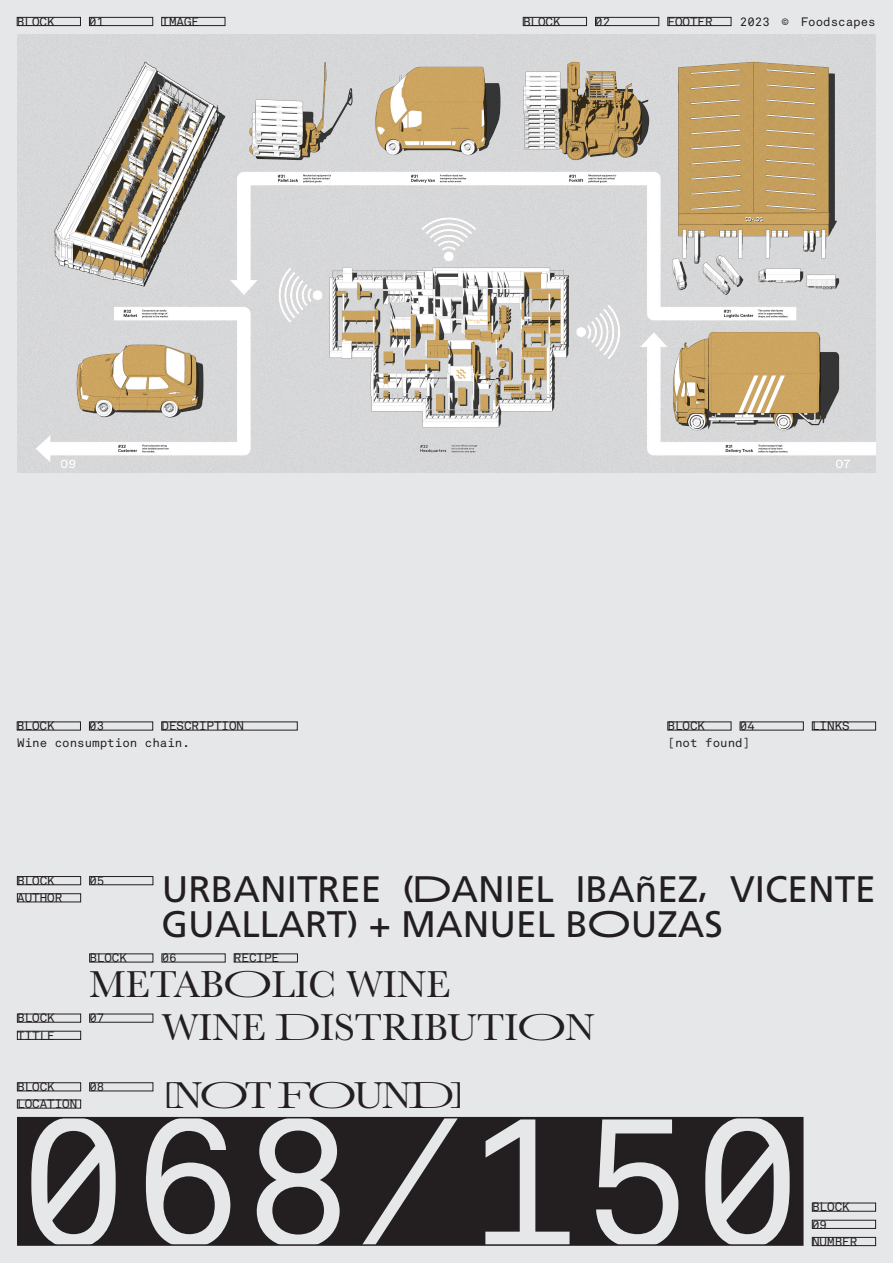
<style>
.page{position:relative;width:893px;height:1263px;background:#e6e7e9}
.page>*{position:absolute;margin:0;border:0;box-sizing:border-box;transform-origin:0 0}
.t1{font:181.8px "Akkurat Pro Mono";color:#e6e7e9}
.t2{font:38.85px "Baskerville Food";color:#231f20}
.t3{font:38.85px "Baskerville Food";letter-spacing:-.05em;color:#231f20}
.t4{font:36.9px/34.3px "Frutiger Food";color:#231f20}
.t5{font:12.15px "Akkurat Pro Mono";color:#231f20}
</style>
<div class="page">
<div style="left:18px;top:1118px;width:785px;height:127px;background:#231f20"></div>
<div style="left:17px;top:1117px;width:786px;height:129px;border:2px solid #231f20"></div>
<img style="left:17px;top:34px;width:859px;height:438px">
<div style="left:17px;top:17px;width:64px;height:9px;border:1px solid #231f20"></div>
<div style="left:89px;top:17px;width:64px;height:9px;border:1px solid #231f20"></div>
<div style="left:162px;top:17px;width:63px;height:9px;border:1px solid #231f20"></div>
<div style="left:523px;top:17px;width:64px;height:9px;border:1px solid #231f20"></div>
<div style="left:17px;top:1082px;width:64px;height:9px;border:1px solid #231f20"></div>
<div style="left:17px;top:876px;width:64px;height:9px;border:1px solid #231f20"></div>
<div style="left:595px;top:17px;width:64px;height:9px;border:1px solid #231f20"></div>
<div style="left:812px;top:1220px;width:64px;height:8px;border:1px solid #231f20"></div>
<div style="left:89px;top:1082px;width:64px;height:9px;border:1px solid #231f20"></div>
<div style="left:89px;top:876px;width:64px;height:9px;border:1px solid #231f20"></div>
<div style="left:668px;top:17px;width:63px;height:9px;border:1px solid #231f20"></div>
<div style="left:812px;top:1237px;width:64px;height:9px;border:1px solid #231f20"></div>
<div style="left:17px;top:1031px;width:64px;height:8px;border:1px solid #231f20"></div>
<div style="left:17px;top:893px;width:64px;height:9px;border:1px solid #231f20"></div>
<p class="t5" style="left:17px;top:14px;width:39px">BLOCK</p>
<p class="t5" style="left:89px;top:14px;width:17px">01</p>
<p class="t5" style="left:162px;top:14px;width:39px">IMAGE</p>
<p class="t5" style="left:523px;top:14px;width:39px">BLOCK</p>
<p class="t5" style="left:595px;top:14px;width:17px">02</p>
<p class="t5" style="left:668px;top:14px;width:47px">FOOTER</p>
<p class="t5" style="left:740px;top:14px;width:137px">2023 © Foodscapes</p>
<p class="t5" style="left:17px;top:719px;width:39px">BLOCK</p>
<p class="t5" style="left:89px;top:719px;width:17px">03</p>
<p class="t5" style="left:162px;top:719px;width:84px">DESCRIPTION</p>
<p class="t5" style="left:17px;top:736px;width:174px">Wine consumption chain.</p>
<p class="t5" style="left:668px;top:719px;width:39px">BLOCK</p>
<p class="t5" style="left:740px;top:719px;width:17px">04</p>
<p class="t5" style="left:668px;top:736px;width:84px">[not found]</p>
<p class="t5" style="left:812px;top:719px;width:39px">LINKS</p>
<p class="t5" style="left:17px;top:873px;width:39px">BLOCK</p>
<p class="t5" style="left:17px;top:891px;width:47px">AUTHOR</p>
<p class="t5" style="left:17px;top:1011px;width:39px">BLOCK</p>
<p class="t5" style="left:17px;top:1028px;width:39px">TITLE</p>
<p class="t5" style="left:89px;top:873px;width:17px">05</p>
<p class="t5" style="left:89px;top:951px;width:39px">BLOCK</p>
<p class="t4" style="left:162px;top:875px;width:716px">URBANITREE (DANIEL IBAÑEZ, VICENTE<br>GUALLART) + MANUEL BOUZAS</p>
<p class="t5" style="left:162px;top:951px;width:17px">06</p>
<p class="t5" style="left:234px;top:951px;width:47px">RECIPE</p>
<p class="t2" style="left:89px;top:970px;width:363px">METABOLIC WINE</p>
<p class="t5" style="left:89px;top:1011px;width:17px">07</p>
<p class="t2" style="left:162px;top:1013px;width:434px">WINE DISTRIBUTION</p>
<p class="t5" style="left:17px;top:1080px;width:39px">BLOCK</p>
<p class="t5" style="left:17px;top:1097px;width:62px">LOCATION</p>
<p class="t5" style="left:89px;top:1080px;width:17px">08</p>
<p class="t3" style="left:162px;top:1082px;width:305px">[NOT FOUND]</p>
<p class="t1" style="left:17px;top:1073px;width:788px">068/150</p>
<p class="t5" style="left:812px;top:1200px;width:39px">BLOCK</p>
<p class="t5" style="left:812px;top:1217px;width:17px">09</p>
<p class="t5" style="left:812px;top:1234px;width:47px">NUMBER</p>
</div>
